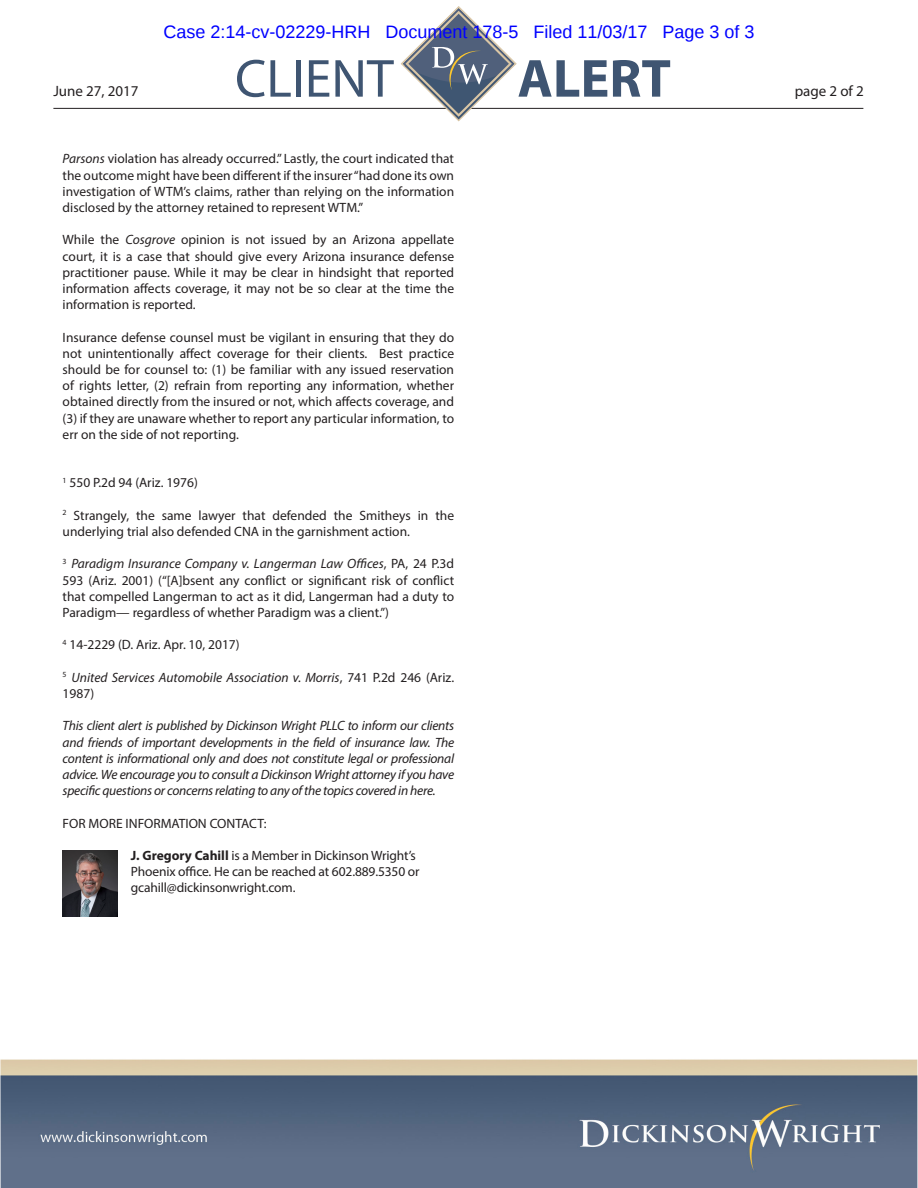
<style>
.page{position:relative;width:918px;height:1188px;background:#fff}
.page>*{position:absolute;margin:0;border:0;box-sizing:border-box;transform-origin:0 0}
.t1{font:54px "Myriad Pro";color:#3f5572}
.t2{font:700 54px "Myriad Pro";color:#3f5572}
.t3{font:18px "Liberation Sans";color:#00f}
.t4{font:15px "Myriad Pro";color:#231f20}
.t5{font:13.5px/16.2px "Myriad Pro";color:#231f20;text-align:justify}
.t6{font:italic 13.5px/16.2px "Myriad Pro";letter-spacing:-.02em;color:#231f20;text-align:justify}
.t7{font:italic 13.5px/16.2px "Myriad Pro";color:#231f20}
.s1{font-style:italic}
.s2{font-style:normal}
.s3{font-weight:700}
</style>
<div class="page">
<img style="left:0;top:63px;width:917px;height:1125px">
<hr style="left:53px;top:108px;width:810px;height:1px;background:#231f20">
<svg style="left:401px;top:6px;width:116px;height:115px"></svg>
<img style="left:63px;top:850px;width:54px;height:67px">
<p class="t4" style="left:53px;top:82px;width:87px">June 27, 2017</p>
<h2 class="t3" style="left:164px;top:24px;width:592px">Case 2:14-cv-02229-HRH Document 178-5 Filed 11/03/17 Page 3 of 3</h2>
<p class="t1" style="left:235px;top:45px;width:160px">CLIENT</p>
<p class="t2" style="left:518px;top:43px;width:155px">ALERT</p>
<p class="t5" style="left:63px;top:151px;width:393px"><span class="s1">Parsons</span> violation has already occurred.” Lastly, the court indicated that the outcome might have been different if the insurer “had done its own investigation of WTM’s claims, rather than relying on the information disclosed by the attorney retained to represent WTM.”</p>
<p class="t5" style="left:63px;top:232px;width:393px">While the <span class="s1">Cosgrove</span> opinion is not issued by an Arizona appellate court, it is a case that should give every Arizona insurance defense practitioner pause. While it may be clear in hindsight that reported information affects coverage, it may not be so clear at the time the information is reported.</p>
<p class="t5" style="left:63px;top:329px;width:393px">Insurance defense counsel must be vigilant in ensuring that they do not unintentionally affect coverage for their clients. Best practice should be for counsel to: (1) be familiar with any issued reservation of rights letter, (2) refrain from reporting any information, whether obtained directly from the insured or not, which affects coverage, and (3) if they are unaware whether to report any particular information, to err on the side of not reporting.</p>
<p class="t5" style="left:63px;top:475px;width:137px"><sup>1</sup> 550 P.2d 94 (Ariz. 1976)</p>
<p class="t5" style="left:63px;top:507px;width:393px"><sup>2</sup> Strangely, the same lawyer that defended the Smitheys in the underlying trial also defended CNA in the garnishment action.</p>
<p class="t5" style="left:63px;top:556px;width:393px"><sup>3</sup> <span class="s1">Paradigm Insurance Company v. Langerman Law Offices</span>, PA, 24 P.3d 593 (Ariz. 2001) (“[A]bsent any conflict or significant risk of conflict that compelled Langerman to act as it did, Langerman had a duty to Paradigm— regardless of whether Paradigm was a client.”)</p>
<p class="t5" style="left:63px;top:637px;width:179px"><sup>4</sup> 14-2229 (D. Ariz. Apr. 10, 2017)</p>
<p class="t7" style="left:63px;top:669px;width:393px"><sup>5</sup> United Services Automobile Association v. Morris<span class="s2">, 741 P.2d 246 (Ariz.<br>1987)</span></p>
<p class="t6" style="left:63px;top:718px;width:393px">This client alert is published by Dickinson Wright PLLC to inform our clients and friends of important developments in the field of insurance law. The content is informational only and does not constitute legal or professional advice. We encourage you to consult a Dickinson Wright attorney if you have specific questions or concerns relating to any of the topics covered in here.</p>
<p class="t5" style="left:63px;top:815px;width:205px">FOR MORE INFORMATION CONTACT:</p>
<p class="t5" style="left:131px;top:847px;width:290px;text-align:left"><span class="s3">J. Gregory Cahill</span> is a Member in Dickinson Wright’s<br>Phoenix office. He can be reached at 602.889.5350 or gcahill@dickinsonwright.com.</p>
<p class="t4" style="left:795px;top:82px;width:71px">page 2 of 2</p>
</div>
